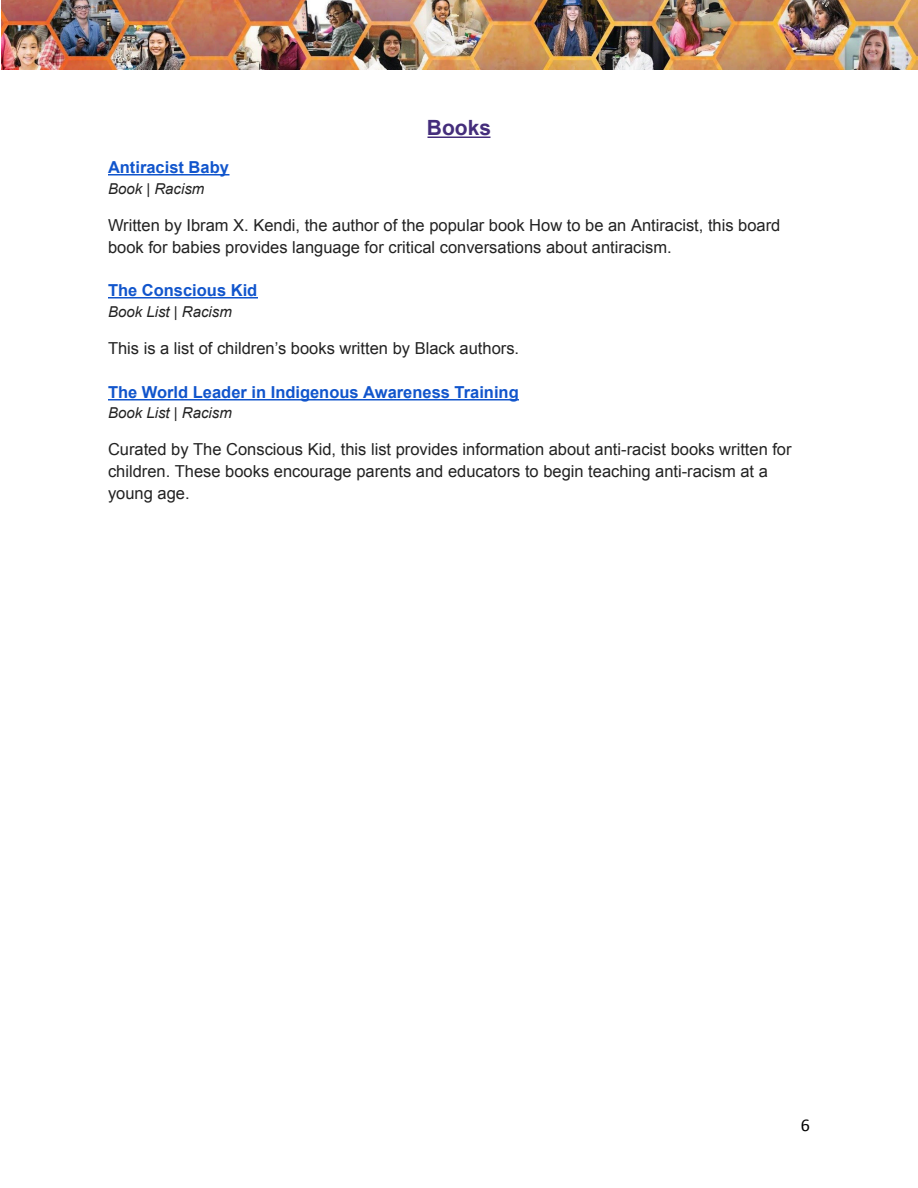
<style>
.page{position:relative;width:918px;height:1188px;background:#fff}
.page>*{position:absolute;margin:0;border:0;box-sizing:border-box;transform-origin:0 0}
.t1{font:700 21px "Arial";color:#442d7b}
.t2{font:18px "Calibri";color:#000}
.t3{font:16.5px/21.8px "Arial";color:#222}
.t4{font:700 16.5px "Arial";color:#15c}
.t5{font:italic 15px "Arial";color:#222}
</style>
<div class="page">
<hr style="left:428px;top:137px;width:62px;height:1px;background:#442d7b">
<hr style="left:108px;top:174px;width:122px;height:2px;background:#15c">
<hr style="left:108px;top:297px;width:150px;height:2px;background:#15c">
<hr style="left:108px;top:399px;width:411px;height:2px;background:#15c">
<img style="left:1px;top:0;width:917px;height:70px">
<p class="t1" style="left:427px;top:116px;width:66px">Books</p>
<p class="t4" style="left:108px;top:159px;width:122px">Antiracist Baby</p>
<p class="t5" style="left:108px;top:180px;width:98px">Book | Racism</p>
<p class="t3" style="left:108px;top:214px;width:674px">Written by Ibram X. Kendi, the author of the popular book How to be an Antiracist, this board book for babies provides language for critical conversations about antiracism.</p>
<p class="t4" style="left:108px;top:282px;width:151px">The Conscious Kid</p>
<p class="t5" style="left:108px;top:303px;width:125px">Book List | Racism</p>
<p class="t3" style="left:108px;top:337px;width:413px">This is a list of children’s books written by Black authors.</p>
<p class="t4" style="left:108px;top:383px;width:412px">The World Leader in Indigenous Awareness Training</p>
<p class="t5" style="left:108px;top:404px;width:125px">Book List | Racism</p>
<p class="t3" style="left:108px;top:439px;width:685px">Curated by The Conscious Kid, this list provides information about anti-racist books written for children. These books encourage parents and educators to begin teaching anti-racism at a young age.</p>
<p class="t2" style="left:801px;top:1117px;width:11px">6</p>
</div>
